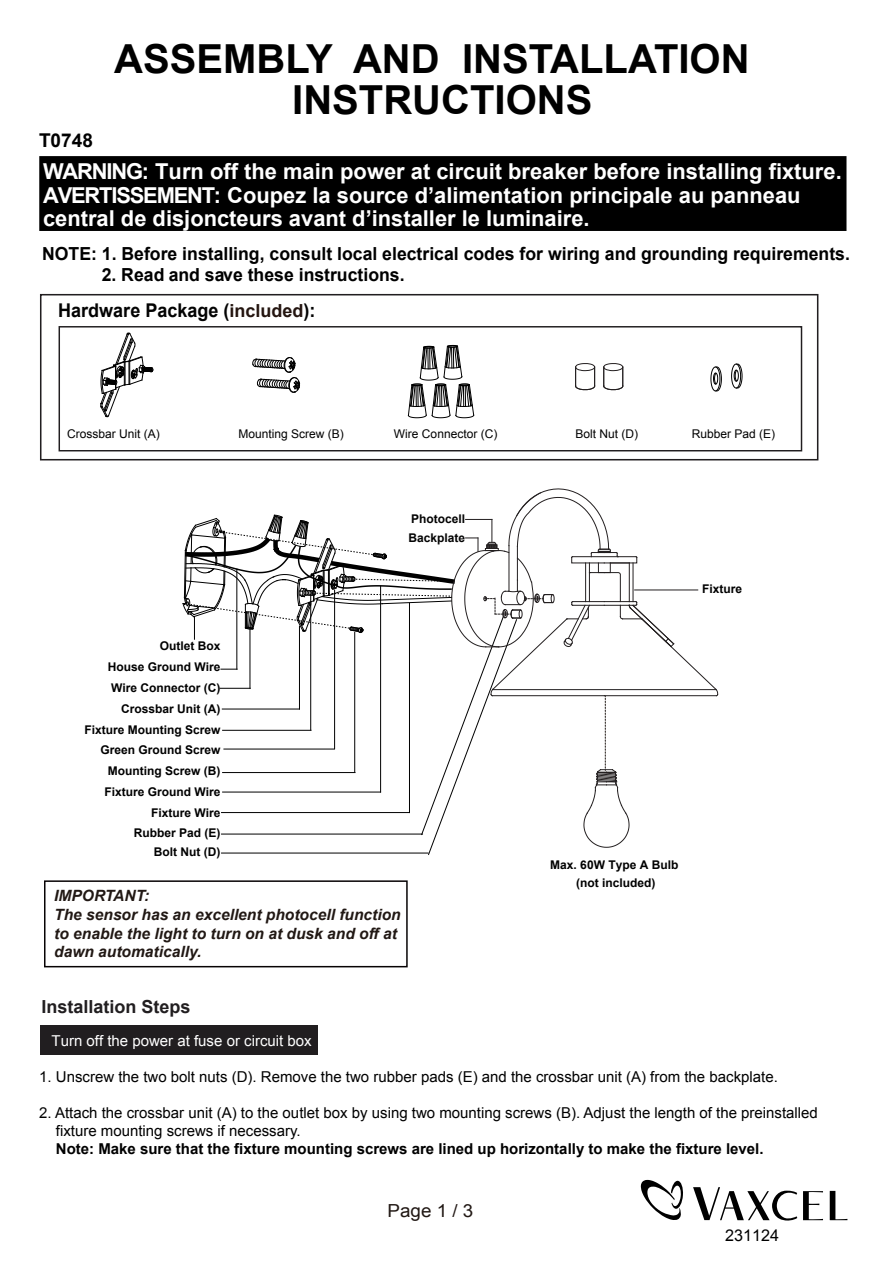
<style>
.page{position:relative;width:893px;height:1263px;background:#fff}
.page>*{position:absolute;margin:0;border:0;box-sizing:border-box;transform-origin:0 0}
.t1{font:700 40.05px/41.1px "Arial";color:#000;text-align:center}
.t2{font:700 21.9px/23.2px "Arial";color:#fff}
.t3{font:700 20.4px/22px "Arial";color:#fff;scale:.9 1}
.t4{font:700 19.05px "Arial";color:#000}
.t5{font:700 18.9px "Arial";color:#030303;scale:.95 1}
.t6{font:700 18px "Arial";color:#000}
.t7{font:700 18px "Arial";color:#211e20}
.t8{font:18px "Arial";color:#211814;scale:1.05 1}
.t9{font:16.2px "Arial";color:#000}
.t10{font:italic 700 15.6px/18.6px "Arial";color:#211814}
.t11{font:15px/18px "Arial";color:#000}
.t12{font:700 15px "Arial";color:#000}
.t13{font:15px "Arial";color:#fff}
.t14{font:700 12px/20.1px "Arial";color:#000;text-align:right}
.t15{font:12px "Arial";color:#000}
.t16{font:700 12px/18.5px "Arial";color:#030303}
.s1{font-size:18px;color:#241510}
</style>
<div class="page">
<div style="left:40px;top:294px;width:778px;height:166px;border:2px solid #211e20"></div>
<div style="left:59px;top:326px;width:743px;height:125px;border:1px solid #211e20"></div>
<svg style="left:252px;top:357px;width:48px;height:36px"></svg>
<svg style="left:710px;top:366px;width:12px;height:26px"></svg>
<svg style="left:731px;top:364px;width:11px;height:25px"></svg>
<div style="left:42px;top:159px;width:801px;height:69px;background:#000"></div>
<div style="left:39px;top:156px;width:807px;height:75px;border:6px solid #000"></div>
<svg style="left:100px;top:333px;width:54px;height:84px"></svg>
<div style="left:40px;top:1025px;width:278px;height:30px;background:#211e20"></div>
<svg style="left:183px;top:488px;width:535px;height:367px"></svg>
<div style="left:44px;top:880px;width:364px;height:87px;border:2px solid #070304"></div>
<svg style="left:408px;top:345px;width:66px;height:73px"></svg>
<svg style="left:575px;top:363px;width:20px;height:27px"></svg>
<svg style="left:603px;top:363px;width:20px;height:27px"></svg>
<svg style="left:830px;top:1191px;width:17px;height:29px"></svg>
<svg style="left:693px;top:1187px;width:104px;height:34px"></svg>
<svg style="left:803px;top:1191px;width:20px;height:29px"></svg>
<svg style="left:641px;top:1180px;width:42px;height:40px"></svg>
<p class="t4" style="left:39px;top:128px;width:55px">T0748</p>
<h1 class="t1" style="left:114px;top:40px;width:637px">ASSEMBLY AND INSTALLATION<br>INSTRUCTIONS</h1>
<h3 class="t3" style="left:258px;top:159px;width:646px">TO AVOID RISK OF ELECTRICAL SHOCK, BE SURE TO SHUT OFF<br>POWER BEFORE INSTALLING OR SERVICING THIS FIXTURE.</h3>
<h2 class="t2" style="left:43px;top:161px;width:800px">WARNING: Turn off the main power at circuit breaker before installing fixture.<br>AVERTISSEMENT: Coupez la source d’alimentation principale au panneau central de disjoncteurs avant d’installer le luminaire.</h2>
<p class="t6" style="left:42px;top:241px;width:809px">NOTE: 1. Before installing, consult local electrical codes for wiring and grounding requirements.</p>
<p class="t6" style="left:102px;top:263px;width:304px">2. Read and save these instructions.</p>
<p class="t5" style="left:58px;top:297px;width:272px">Hardware Package (<span class="s1">included</span>):</p>
<p class="t15" style="left:67px;top:426px;width:94px">Crossbar Unit (A)</p>
<p class="t15" style="left:238px;top:426px;width:107px">Mounting Screw (B)</p>
<p class="t15" style="left:394px;top:426px;width:105px">Wire Connector (C)</p>
<p class="t15" style="left:575px;top:426px;width:64px">Bolt Nut (D)</p>
<p class="t15" style="left:692px;top:426px;width:85px">Rubber Pad (E)</p>
<p class="t16" style="left:408px;top:510px;width:58px">Photocell<br>Backplate</p>
<p class="t14" style="left:160px;top:636px;width:62px">Outlet Box</p>
<p class="t14" style="left:108px;top:657px;width:114px">House Ground Wire</p>
<p class="t14" style="left:111px;top:678px;width:111px">Wire Connector (C)</p>
<p class="t14" style="left:121px;top:699px;width:101px">Crossbar Unit (A)</p>
<p class="t14" style="left:84px;top:721px;width:138px">Fixture Mounting Screw<br>Green Ground Screw</p>
<p class="t14" style="left:108px;top:761px;width:114px">Mounting Screw (B)</p>
<p class="t14" style="left:104px;top:782px;width:118px">Fixture Ground Wire</p>
<p class="t14" style="left:151px;top:803px;width:71px">Fixture Wire</p>
<p class="t14" style="left:134px;top:824px;width:88px;line-height:18.9px">Rubber Pad (E)<br>Bolt Nut (D)</p>
<p class="t10" style="left:54px;top:887px;width:348px">IMPORTANT:<br>The sensor has an excellent photocell function to enable the light to turn on at dusk and off at dawn automatically.</p>
<p class="t7" style="left:42px;top:994px;width:151px">Installation Steps</p>
<p class="t13" style="left:52px;top:1031px;width:262px">Turn off the power at fuse or circuit box</p>
<p class="t14" style="left:702px;top:579px;width:42px">Fixture</p>
<p class="t14" style="left:550px;top:857px;width:130px;line-height:17.2px;text-align:center">Max. 60W Type A Bulb (not included)</p>
<p class="t11" style="left:39px;top:1068px;width:740px">1. Unscrew the two bolt nuts (D). Remove the two rubber pads (E) and the crossbar unit (A) from the backplate.</p>
<p class="t11" style="left:56px;top:1104px;width:764px;text-indent:-17px">2. Attach the crossbar unit (A) to the outlet box by using two mounting screws (B). Adjust the length of the preinstalled fixture mounting screws if necessary.</p>
<p class="t12" style="left:56px;top:1139px;width:709px">Note: Make sure that the fixture mounting screws are lined up horizontally to make the fixture level.</p>
<p class="t8" style="left:388px;top:1199px;width:83px">Page 1 / 3</p>
<p class="t9" style="left:725px;top:1225px;width:55px">231124</p>
</div>
